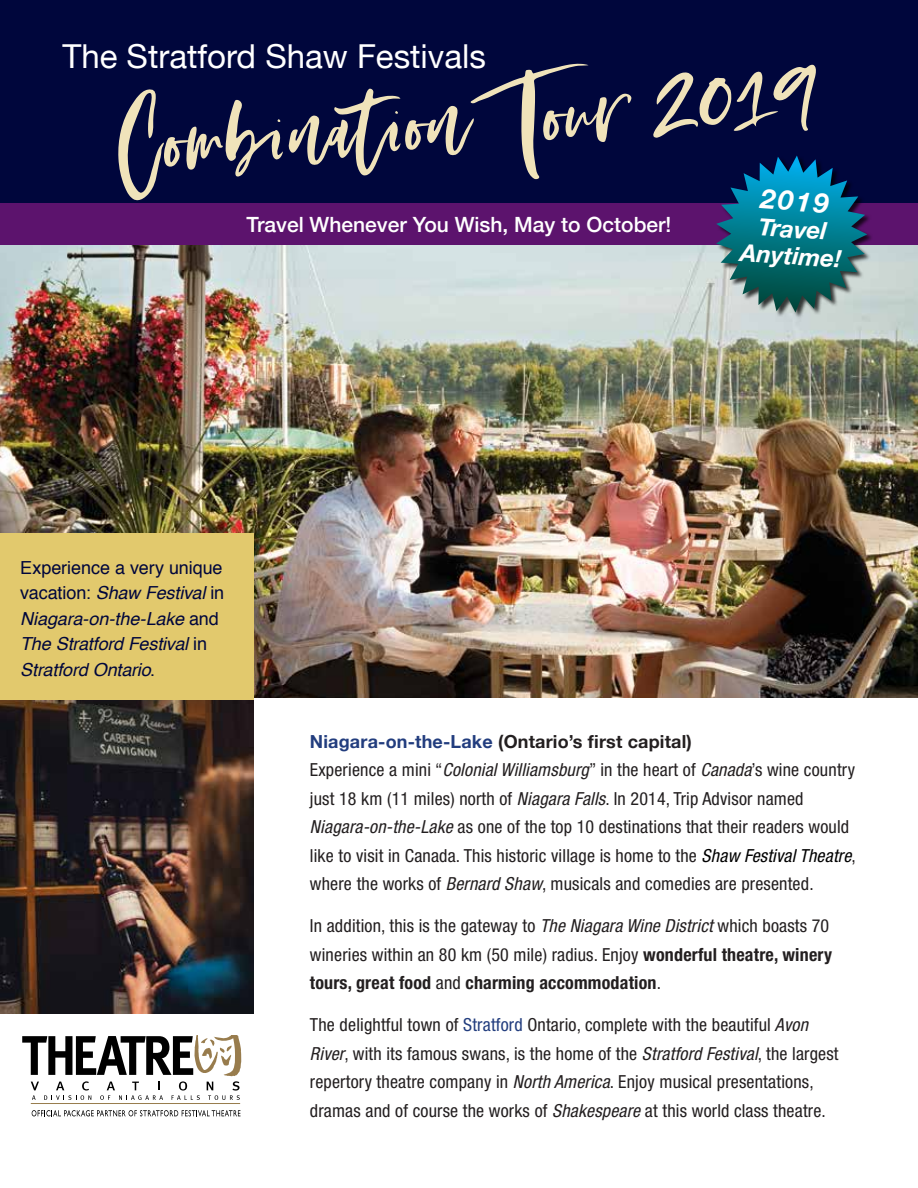
<style>
.page{position:relative;width:918px;height:1188px;background:#fff}
.page>*{position:absolute;margin:0;border:0;box-sizing:border-box;transform-origin:0 0}
.t1{font:118.5px "Opulent Solid";color:#f0e3ba}
.t2{font:33px "Helvetica Neue";color:#fff}
.t3{font:italic 700 27px "Helvetica Neue";color:#fff}
.t4{font:italic 700 24px/27px "Helvetica Neue";color:#fff;text-align:center}
.t5{font:500 21px "Helvetica Neue";color:#fff}
.t6{font:condensed 18px/28.5px "Helvetica Neue";letter-spacing:.01em;color:#231f20}
.t7{font:italic 18px/25.5px "Helvetica";letter-spacing:-.005em;color:#00063c}
.s1{font-size:144px}
.s2{font-style:normal}
.s3{font-weight:700;font-stretch:normal;color:#223d7e}
.s4{font-weight:700;font-stretch:normal}
.s5{font-style:italic}
.s6{font-style:italic;color:#000}
.s7{font-weight:700}
.s8{color:#223d7e}
</style>
<div class="page">
<img style="left:0;top:245px;width:918px;height:453px">
<div style="left:0;top:0;width:918px;height:216px;background:#00063c"></div>
<img style="left:0;top:699px;width:253px;height:314px">
<svg style="left:32px;top:1110px;width:208px;height:6px"></svg>
<svg style="left:22px;top:1036px;width:219px;height:64px"></svg>
<hr style="left:31px;top:1103px;width:209px;height:1px;background:#987c4d">
<div style="left:0;top:204px;width:918px;height:41px;background:#5c136d"></div>
<div style="left:716px;top:155px;width:157px;height:164px;background:#000;opacity:.75"></div>
<svg style="left:716px;top:156px;width:151px;height:157px"></svg>
<div style="left:0;top:533px;width:254px;height:166px;background:#e2c96d"></div>
<h2 class="t2" style="left:62px;top:33px;width:425px">The Stratford Shaw Festivals</h2>
<h1 class="t1" style="left:109px;top:77px;width:706px;rotate:-4deg">Combination Tour <span class="s1">2019</span></h1>
<h3 class="t3" style="left:762px;top:177px;width:70px;rotate:4deg">2019</h3>
<h3 class="t4" style="left:743px;top:212px;width:103px;rotate:4deg">Travel<br>Anytime!</h3>
<p class="t5" style="left:247px;top:207px;width:426px">Travel Whenever You Wish, May to October!</p>
<p class="t7" style="left:20px;top:555px;width:206px"><span class="s2">Experience a very unique vacation:</span> Shaw Festival <span class="s2">in<br></span>Niagara-on-the-Lake <span class="s2">and<br></span>The Stratford Festival <span class="s2">in<br></span>Stratford Ontario<span class="s2">.</span></p>
<p class="t6" style="left:310px;top:727px;width:547px"><span class="s3">Niagara-on-the-Lake</span> <span class="s4">(Ontario’s first capital)<br></span>Experience a mini “<span class="s5">Colonial Williamsburg</span>” in the heart of <span class="s5">Canada</span>’s wine country just 18 km (11 miles) north of <span class="s5">Niagara Falls</span>. In 2014, Trip Advisor named <span class="s5">Niagara-on-the-Lake</span> as one of the top 10 destinations that their readers would like to visit in Canada. This historic village is home to the <span class="s6">Shaw Festival Theatre</span>, where the works of <span class="s5">Bernard Shaw</span>, musicals and comedies are presented.</p>
<p class="t6" style="left:310px;top:911px;width:524px">In addition, this is the gateway to <span class="s5">The Niagara Wine District</span> which boasts 70 wineries within an 80 km (50 mile) radius. Enjoy <span class="s7">wonderful theatre, winery tours, great food</span> and <span class="s7">charming accommodation</span>.</p>
<p class="t6" style="left:310px;top:1010px;width:530px">The delightful town of <span class="s8">Stratford</span> Ontario, complete with the beautiful <span class="s5">Avon River</span>, with its famous swans, is the home of the <span class="s5">Stratford Festival</span>, the largest repertory theatre company in <span class="s5">North America</span>. Enjoy musical presentations, dramas and of course the works of <span class="s5">Shakespeare</span> at this world class theatre.</p>
</div>
